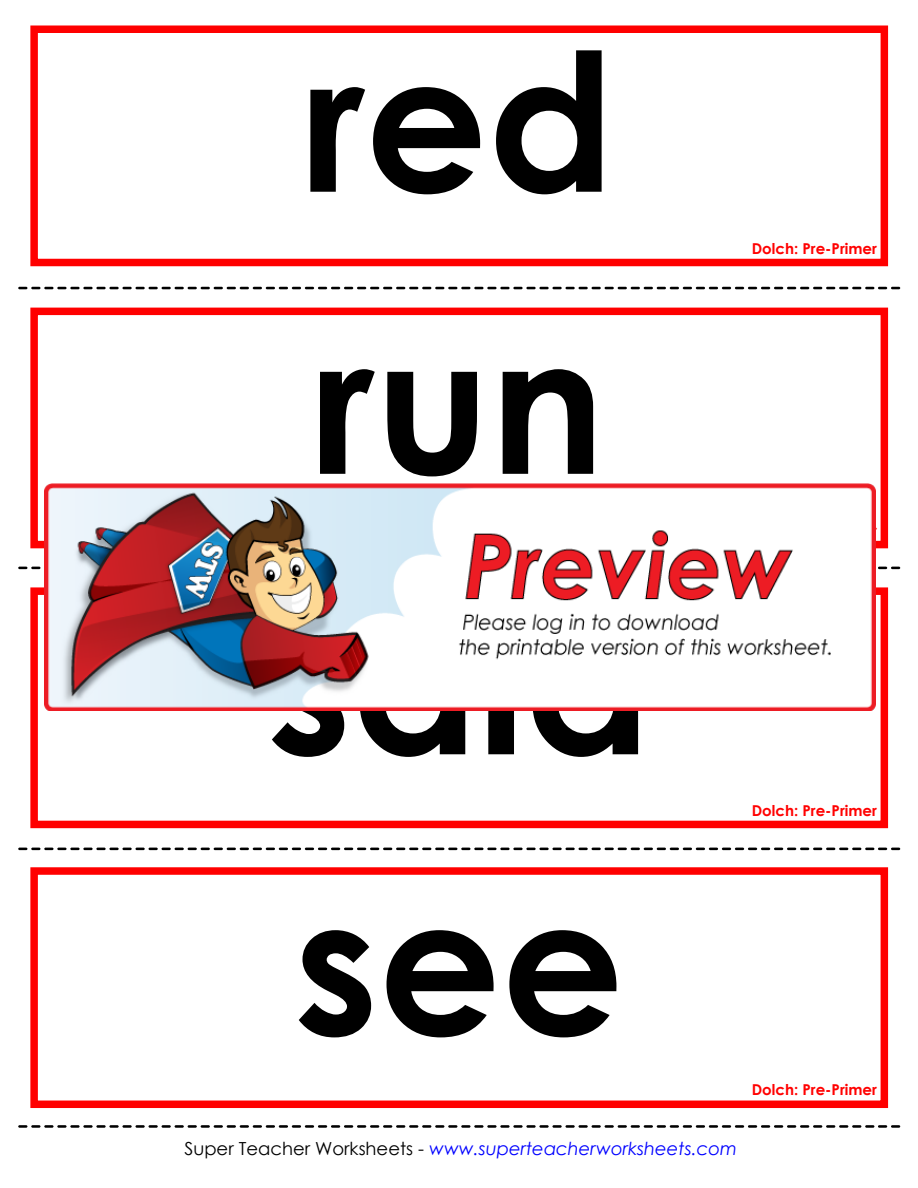
<style>
.page{position:relative;width:918px;height:1188px;background:#fff}
.page>*{position:absolute;margin:0;border:0;box-sizing:border-box;transform-origin:0 0}
.t1{font:700 192px/280.5px "Century Gothic 2";color:#000}
.t2{font:italic 18px "Century Gothic 2";color:#00f}
.t3{font:700 15px "Century Gothic 2";color:#f00}
.s1{font-style:normal;color:#000}
</style>
<div class="page">
<div style="left:30px;top:308px;width:858px;height:240px;border:8px solid #f00"></div>
<div style="left:30px;top:26px;width:858px;height:240px;border:8px solid #f00"></div>
<svg style="left:18px;top:287px;width:882px;height:2px"></svg>
<div style="left:30px;top:587px;width:858px;height:241px;border:8px solid #f00"></div>
<div style="left:30px;top:867px;width:858px;height:241px;border:8px solid #f00"></div>
<svg style="left:18px;top:567px;width:882px;height:2px"></svg>
<svg style="left:18px;top:848px;width:882px;height:2px"></svg>
<svg style="left:18px;top:1125px;width:882px;height:3px"></svg>
<img style="left:44px;top:483px;width:832px;height:227px">
<h1 class="t1" style="left:303px;top:-27px;width:313px">red</h1>
<h1 class="t1" style="left:313px;top:255px;width:293px">run</h1>
<p class="t3" style="left:752px;top:237px;width:127px">Dolch: Pre-Primer</p>
<h1 class="t1" style="left:267px;top:536px;width:386px">said see</h1>
<p class="t3" style="left:752px;top:799px;width:127px">Dolch: Pre-Primer</p>
<p class="t3" style="left:752px;top:1079px;width:127px">Dolch: Pre-Primer</p>
<p class="t2" style="left:184px;top:1136px;width:554px"><span class="s1">Super Teacher Worksheets -</span> www.superteacherworksheets.com</p>
</div>
